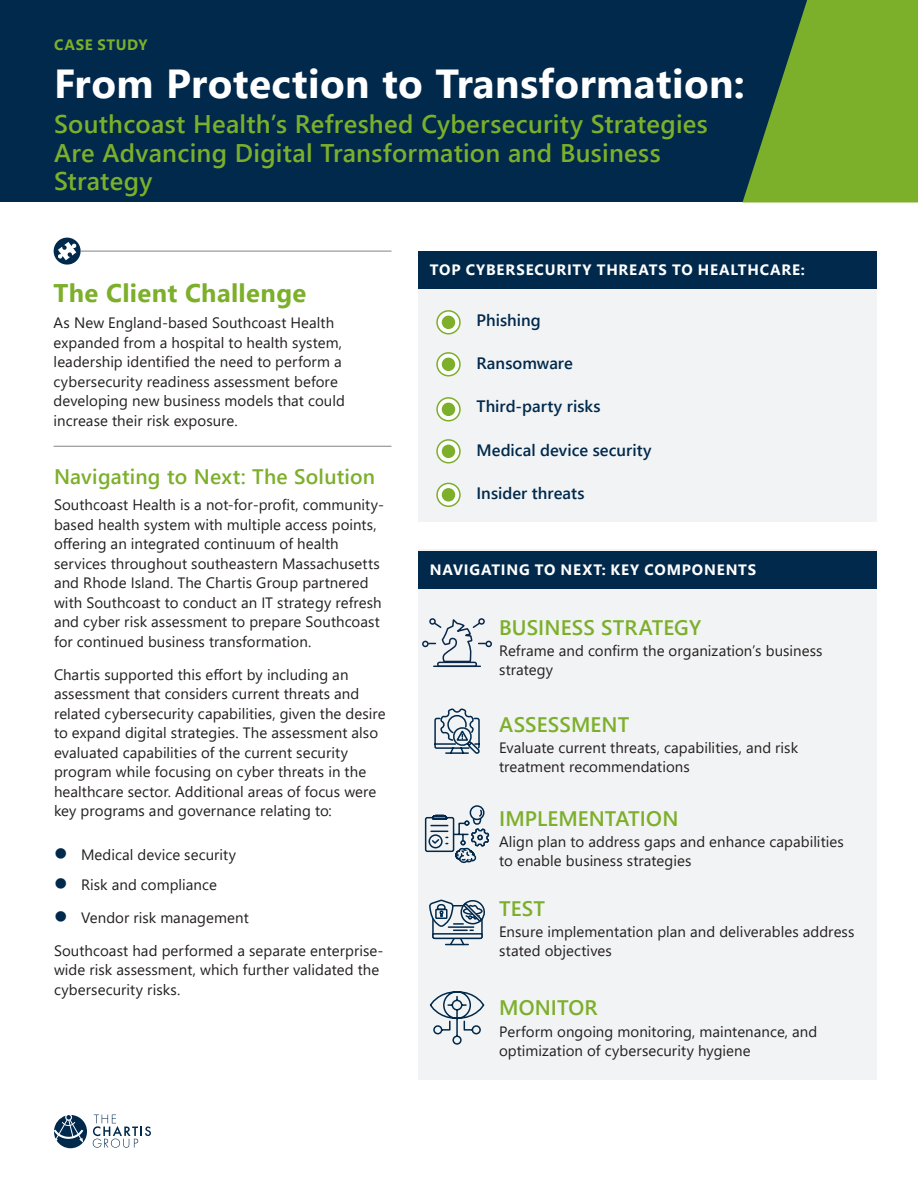
<style>
.page{position:relative;width:918px;height:1188px;background:#fff}
.page>*{position:absolute;margin:0;border:0;box-sizing:border-box;transform-origin:0 0}
.Chartis_-_Paper_Titl{font:700 40.5px "Segoe UI";letter-spacing:.01em;color:#fff}
.Chartis_-_Paper_Subt{font:600 25.5px/28.5px "Segoe UI";letter-spacing:.01em;color:#7caf2a}
.Chartis_-_Client_Cha{font:700 25.5px "Segoe UI";letter-spacing:.015em;color:#7caf2a}
.Chartis_-_Body_Headi{font:600 21px "Segoe UI";letter-spacing:.01em;color:#7caf2a}
.Chartis_-_Stat_Subti{font:600 16.5px "Segoe UI";color:#00294c}
.Chartis_-_Body_Copy{font:15px/19.5px "Segoe UI";letter-spacing:.005em;color:#231f20}
.Chartis_-_Body_Headi-2{font:700 15px "Segoe UI";letter-spacing:.055em;color:#fff}
.t1{font:700 15px "Segoe UI";letter-spacing:.04em;color:#7caf2a}
</style>
<div class="page">
<svg style="left:54px;top:1115px;width:33px;height:33px"></svg>
<svg style="left:93px;top:1115px;width:58px;height:33px"></svg>
<div style="left:0;top:0;width:918px;height:202px;background:#00294c"></div>
<svg style="left:743px;top:0;width:175px;height:202px"></svg>
<div style="left:418px;top:549px;width:460px;height:531px;background:#f2f3f4"></div>
<div style="left:418px;top:252px;width:460px;height:270px;background:#f2f3f4"></div>
<div style="left:418px;top:251px;width:460px;height:38px;background:#00294c"></div>
<div style="left:418px;top:551px;width:460px;height:37px;background:#00294c"></div>
<hr style="left:81px;top:251px;width:311px;height:1px;background:#848281">
<hr style="left:54px;top:446px;width:338px;height:1px;background:#848281">
<svg style="left:53px;top:237px;width:29px;height:28px"></svg>
<svg style="left:437px;top:311px;width:23px;height:23px"></svg>
<div style="left:436px;top:310px;width:25px;height:24px;border:2px solid #7caf2a;border-radius:50%"></div>
<div style="left:443px;top:316px;width:11px;height:12px;background:#7caf2a;border-radius:50%"></div>
<div style="left:442px;top:316px;width:13px;height:13px;border:2px solid #7caf2a;border-radius:50%"></div>
<svg style="left:437px;top:353px;width:23px;height:23px"></svg>
<div style="left:436px;top:352px;width:25px;height:24px;border:2px solid #7caf2a;border-radius:50%"></div>
<div style="left:443px;top:358px;width:11px;height:12px;background:#7caf2a;border-radius:50%"></div>
<div style="left:442px;top:358px;width:13px;height:13px;border:2px solid #7caf2a;border-radius:50%"></div>
<svg style="left:437px;top:398px;width:23px;height:23px"></svg>
<div style="left:436px;top:397px;width:25px;height:25px;border:2px solid #7caf2a;border-radius:50%"></div>
<div style="left:443px;top:403px;width:11px;height:12px;background:#7caf2a;border-radius:50%"></div>
<div style="left:442px;top:403px;width:13px;height:13px;border:2px solid #7caf2a;border-radius:50%"></div>
<svg style="left:437px;top:440px;width:23px;height:23px"></svg>
<div style="left:436px;top:439px;width:25px;height:25px;border:2px solid #7caf2a;border-radius:50%"></div>
<div style="left:443px;top:445px;width:11px;height:12px;background:#7caf2a;border-radius:50%"></div>
<div style="left:442px;top:445px;width:13px;height:13px;border:2px solid #7caf2a;border-radius:50%"></div>
<svg style="left:437px;top:483px;width:23px;height:23px"></svg>
<div style="left:436px;top:483px;width:25px;height:24px;border:2px solid #7caf2a;border-radius:50%"></div>
<div style="left:443px;top:489px;width:11px;height:12px;background:#7caf2a;border-radius:50%"></div>
<div style="left:442px;top:488px;width:13px;height:14px;border:2px solid #7caf2a;border-radius:50%"></div>
<div style="left:437px;top:662px;width:40px;height:5px;border:2px solid #0a294a;border-radius:2px"></div>
<hr style="left:434px;top:666px;width:46px;height:1px;background:#0a294a">
<div style="left:422px;top:641px;width:7px;height:6px;border:2px solid #0a294a;border-radius:50%"></div>
<svg style="left:423px;top:618px;width:68px;height:45px"></svg>
<div style="left:485px;top:641px;width:7px;height:6px;border:2px solid #0a294a;border-radius:50%"></div>
<svg style="left:434px;top:708px;width:46px;height:46px"></svg>
<div style="left:470px;top:805px;width:15px;height:15px;border:2px solid #00294c;border-radius:50%"></div>
<svg style="left:426px;top:818px;width:28px;height:33px"></svg>
<div style="left:425px;top:817px;width:29px;height:35px;border:2px solid #00294c;border-radius:2px"></div>
<div style="left:429px;top:835px;width:13px;height:13px;background:#0b3253;border-radius:50%"></div>
<div style="left:429px;top:834px;width:14px;height:14px;border:2px solid #00294c;border-radius:50%"></div>
<svg style="left:431px;top:808px;width:59px;height:56px"></svg>
<svg style="left:429px;top:899px;width:56px;height:47px"></svg>
<svg style="left:429px;top:991px;width:56px;height:54px"></svg>
<p class="t1" style="left:54px;top:30px;width:95px">CASE STUDY</p>
<p class="Chartis_-_Paper_Titl" style="left:54px;top:45px;width:692px">From Protection to Transformation:</p>
<p class="Chartis_-_Paper_Subt" style="left:54px;top:108px;width:655px">Southcoast Health’s Refreshed Cybersecurity Strategies<br>Are Advancing Digital Transformation and Business<br>Strategy</p>
<p class="Chartis_-_Client_Cha" style="left:54px;top:269px;width:254px">The Client Challenge</p>
<p class="Chartis_-_Body_Copy" style="left:54px;top:312px;width:293px">As New England-based Southcoast Health expanded from a hospital to health system, leadership identified the need to perform a cybersecurity readiness assessment before developing new business models that could increase their risk exposure.</p>
<p class="Chartis_-_Body_Headi" style="left:54px;top:456px;width:323px">Navigating to Next: The Solution</p>
<p class="Chartis_-_Body_Copy" style="left:54px;top:494px;width:332px">Southcoast Health is a not-for-profit, community&shy;based health system with multiple access points, offering an integrated continuum of health services throughout southeastern Massachusetts and Rhode Island. The Chartis Group partnered with Southcoast to conduct an IT strategy refresh and cyber risk assessment to prepare Southcoast for continued business transformation.</p>
<p class="Chartis_-_Body_Copy" style="left:54px;top:663px;width:333px">Chartis supported this effort by including an assessment that considers current threats and related cybersecurity capabilities, given the desire to expand digital strategies. The assessment also evaluated capabilities of the current security program while focusing on cyber threats in the healthcare sector. Additional areas of focus were key programs and governance relating to:</p>
<p class="Chartis_-_Body_Copy" style="left:81px;top:843px;width:157px">Medical device security</p>
<p class="Chartis_-_Body_Copy" style="left:81px;top:873px;width:137px">Risk and compliance</p>
<p class="Chartis_-_Body_Copy" style="left:81px;top:906px;width:169px">Vendor risk management</p>
<p class="Chartis_-_Body_Copy" style="left:54px;top:939px;width:331px">Southcoast had performed a separate enterprise&shy;wide risk assessment, which further validated the cybersecurity risks.</p>
<p class="Chartis_-_Body_Headi-2" style="left:430px;top:256px;width:377px">TOP CYBERSECURITY THREATS TO HEALTHCARE:</p>
<p class="Chartis_-_Stat_Subti" style="left:477px;top:304px;width:66px">Phishing</p>
<p class="Chartis_-_Stat_Subti" style="left:477px;top:348px;width:98px">Ransomware</p>
<p class="Chartis_-_Stat_Subti" style="left:477px;top:391px;width:126px">Third-party risks</p>
<p class="Chartis_-_Stat_Subti" style="left:477px;top:434px;width:177px">Medical device security</p>
<p class="Chartis_-_Stat_Subti" style="left:477px;top:478px;width:109px">Insider threats</p>
<p class="Chartis_-_Body_Headi-2" style="left:430px;top:556px;width:328px">NAVIGATING TO NEXT: KEY COMPONENTS</p>
<p class="Chartis_-_Body_Headi" style="left:499px;top:607px;width:204px">BUSINESS STRATEGY</p>
<p class="Chartis_-_Body_Copy" style="left:499px;top:639px;width:325px">Reframe and confirm the organization’s business strategy</p>
<p class="Chartis_-_Body_Headi" style="left:499px;top:704px;width:132px">ASSESSMENT</p>
<p class="Chartis_-_Body_Copy" style="left:499px;top:736px;width:300px">Evaluate current threats, capabilities, and risk treatment recommendations</p>
<p class="Chartis_-_Body_Headi" style="left:499px;top:798px;width:181px">IMPLEMENTATION</p>
<p class="Chartis_-_Body_Copy" style="left:499px;top:830px;width:346px">Align plan to address gaps and enhance capabilities to enable business strategies</p>
<p class="Chartis_-_Body_Headi" style="left:499px;top:889px;width:48px">TEST</p>
<p class="Chartis_-_Body_Copy" style="left:499px;top:921px;width:357px">Ensure implementation plan and deliverables address stated objectives</p>
<p class="Chartis_-_Body_Headi" style="left:499px;top:988px;width:100px">MONITOR</p>
<p class="Chartis_-_Body_Copy" style="left:499px;top:1020px;width:320px">Perform ongoing monitoring, maintenance, and optimization of cybersecurity hygiene</p>
</div>
